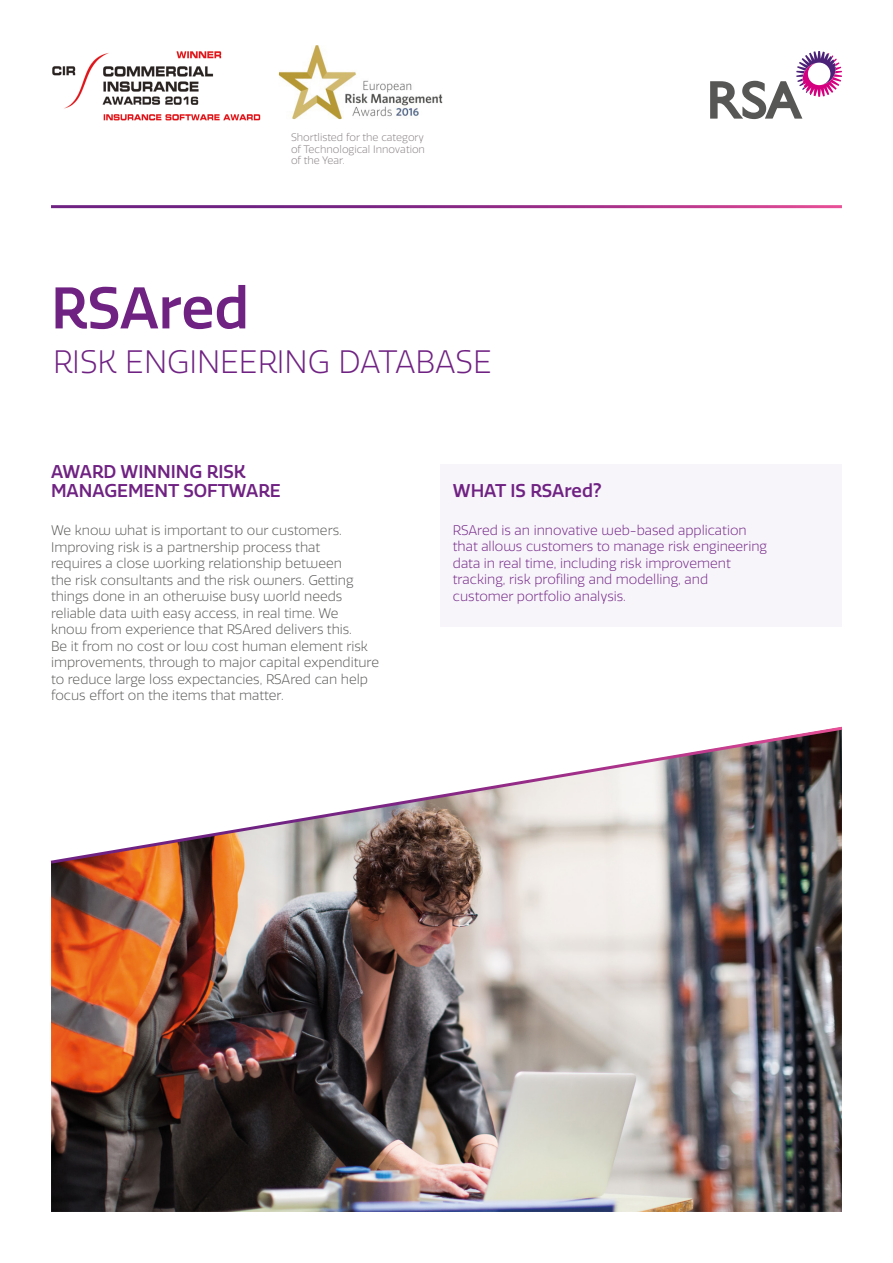
<style>
.page{position:relative;width:893px;height:1263px;background:#fff}
.page>*{position:absolute;margin:0;border:0;box-sizing:border-box;transform-origin:0 0}
.t1{font:500 57px "RSA Sans";color:#702283}
.t2{font:300 31.5px "RSA Sans";color:#702283}
.t3{font:500 18px/19.5px "RSA Sans";color:#702283}
.t4{font:300 13.5px/16.5px "RSA Sans";color:#575756}
.t5{font:300 13.5px/16.5px "RSA Sans";color:#702283}
.t6{font:300 10.5px/11.2px "RSA Sans";color:#867f82;text-align:justify}
</style>
<div class="page">
<svg style="left:710px;top:51px;width:132px;height:68px"></svg>
<div style="left:440px;top:464px;width:402px;height:162px;background:#f7f4fa"></div>
<img style="left:51px;top:866px;width:791px;height:346px">
<img style="left:52px;top:51px;width:209px;height:70px">
<img style="left:50px;top:726px;width:793px;height:140px">
<img style="left:279px;top:45px;width:163px;height:74px">
<p class="t6" style="left:291px;top:132px;width:135px">Shortlisted for the category of Technological Innovation of the Year.</p>
<h1 class="t1" style="left:51px;top:274px;width:200px">RSAred</h1>
<h2 class="t2" style="left:53px;top:343px;width:440px">RISK ENGINEERING DATABASE</h2>
<h3 class="t3" style="left:51px;top:462px;width:231px">AWARD WINNING RISK<br>MANAGEMENT SOFTWARE</h3>
<p class="t4" style="left:51px;top:522px;width:330px">We know what is important to our customers.<br>Improving risk is a partnership process that<br>requires a close working relationship between<br>the risk consultants and the risk owners. Getting things done in an otherwise busy world needs reliable data with easy access, in real time. We<br>know from experience that RSAred delivers this.<br>Be it from no cost or low cost human element risk improvements, through to major capital expenditure to reduce large loss expectancies, RSAred can help focus effort on the items that matter.</p>
<h3 class="t3" style="left:453px;top:481px;width:150px">WHAT IS RSAred?</h3>
<p class="t5" style="left:453px;top:522px;width:316px">RSAred is an innovative web-based application that allows customers to manage risk engineering data in real time, including risk improvement tracking, risk profiling and modelling, and customer portfolio analysis.</p>
</div>
